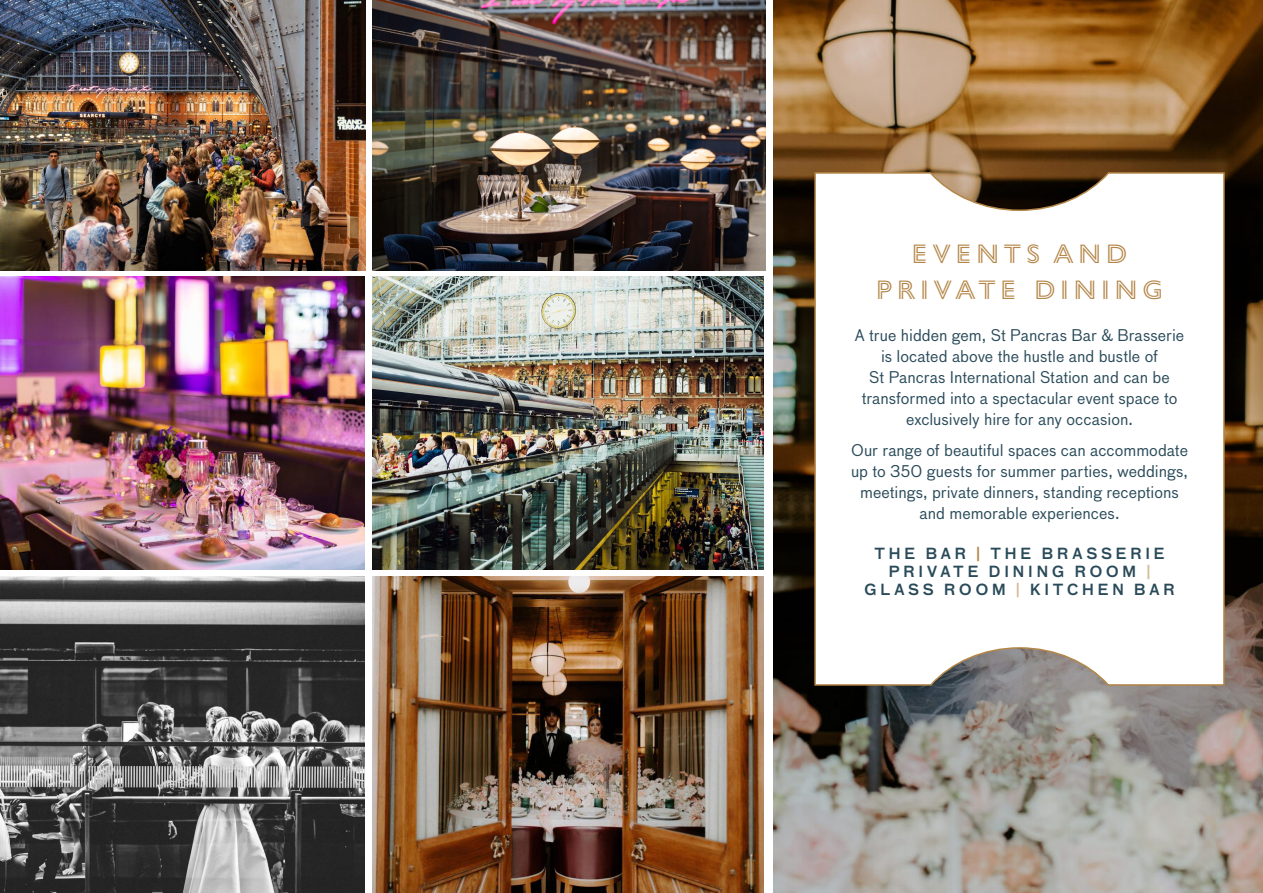
<style>
.page{position:relative;width:1263px;height:893px;background:#fff}
.page>*{position:absolute;margin:0;border:0;box-sizing:border-box;transform-origin:0 0}
.Lv1_Menu_Subheading{font:27px/36px "Gill Sans Nova Inline";letter-spacing:.2em;color:#b48648;text-align:center}
.Body_Copy{font:15.75px/21px "Bau OT";color:#294a59;text-align:center}
.t1{font:500 15px/18px "Bau OT";letter-spacing:.215em;color:#294a59;text-align:center}
.s1{color:#b48648}
.s2{color:#d6ba96}
</style>
<div class="page">
<img style="left:774px;top:0;width:489px;height:893px">
<svg style="left:814px;top:171px;width:411px;height:516px"></svg>
<img style="left:0;top:0;width:366px;height:270px">
<img style="left:372px;top:0;width:393px;height:270px">
<img style="left:0;top:576px;width:364px;height:317px">
<img style="left:372px;top:576px;width:392px;height:317px">
<img style="left:0;top:276px;width:364px;height:294px">
<img style="left:372px;top:276px;width:392px;height:294px">
<p class="Lv1_Menu_Subheading" style="left:876px;top:234px;width:288px">EVENTS AND<br>PRIVATE DINING</p>
<p class="Body_Copy" style="left:855px;top:324px;width:331px">A true hidden gem, St Pancras Bar &amp; Brasserie is located above the hustle and bustle of<br>St Pancras International Station and can be transformed into a spectacular event space to exclusively hire for any occasion.</p>
<p class="Body_Copy" style="left:851px;top:440px;width:338px">Our range of beautiful spaces can accommodate up to 350 guests for summer parties, weddings, meetings, private dinners, standing receptions and memorable experiences.</p>
<p class="t1" style="left:874px;top:544px;width:292px">THE BAR <span class="s1">|</span> THE BRASSERIE<br>PRIVATE DINING ROOM <span class="s2">|</span></p>
<p class="t1" style="left:864px;top:580px;width:312px">GLASS ROOM <span class="s2">|</span> KITCHEN BAR</p>
</div>
